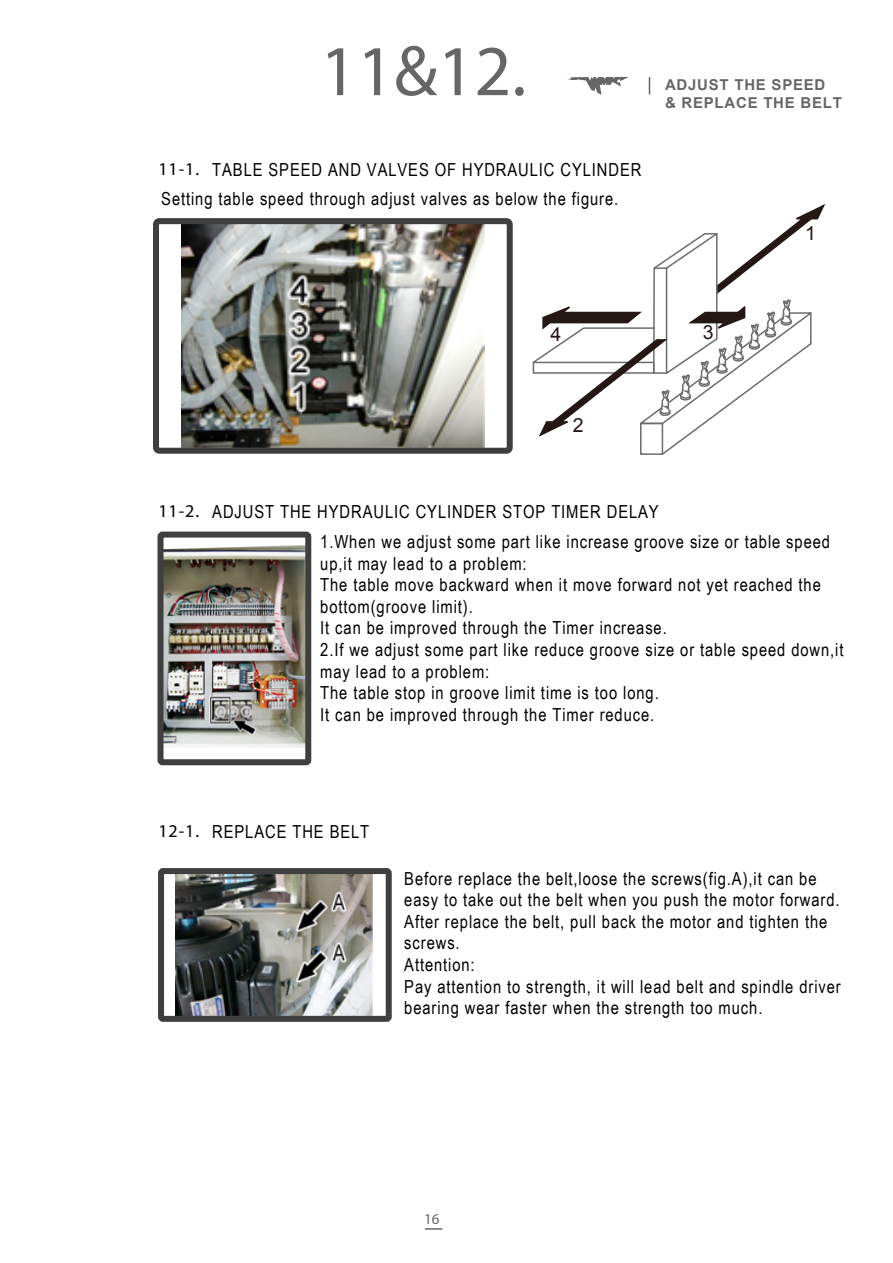
<style>
.page{position:relative;width:893px;height:1263px;background:#fff}
.page>*{position:absolute;margin:0;border:0;box-sizing:border-box;transform-origin:0 0}
.t1{font:72px "Lucida Sans";color:#666}
.t2{font:19.5px "Arial";color:#231815}
.t3{font:18px/21.6px "Arial Narrow";letter-spacing:.05em;color:#000}
.t4{font:18px "Lucida Sans";color:#000}
.t5{font:700 15px/18px "Arial";letter-spacing:.05em;color:#666}
.t6{font:15px "Lucida Sans";color:#666}
.s1{font-family:"Lucida Sans"}
</style>
<div class="page">
<img style="left:176px;top:875px;width:196px;height:140px">
<img style="left:165px;top:545px;width:139px;height:202px">
<img style="left:182px;top:225px;width:302px;height:222px">
<svg style="left:567px;top:77px;width:62px;height:18px"></svg>
<svg style="left:649px;top:78px;width:1px;height:16px"></svg>
<svg style="left:425px;top:1228px;width:17px;height:2px"></svg>
<div style="left:158px;top:532px;width:153px;height:233px;border:6px solid #3f3f3f;border-radius:2px"></div>
<div style="left:158px;top:868px;width:234px;height:154px;border:6px solid #3f3f3f;border-radius:2px"></div>
<div style="left:153px;top:218px;width:360px;height:236px;border:6px solid #3f3f3f;border-radius:3px"></div>
<svg style="left:532px;top:204px;width:294px;height:251px"></svg>
<h1 class="t1" style="left:320px;top:27px;width:208px">11&amp;12.</h1>
<p class="t4" style="left:159px;top:158px;width:42px">11-1.</p>
<p class="t3" style="left:212px;top:159px;width:431px">TABLE SPEED AND VALVES OF HYDRAULIC CYLINDER</p>
<p class="t3" style="left:161px;top:188px;width:458px">Setting table speed through adjust valves as below the figure.</p>
<p class="t5" style="left:665px;top:76px;width:178px">ADJUST THE SPEED<br>&amp; REPLACE THE BELT</p>
<p class="t2" style="left:805px;top:222px;width:12px">1</p>
<p class="t2" style="left:550px;top:323px;width:12px">4</p>
<p class="t2" style="left:573px;top:415px;width:12px">2</p>
<p class="t2" style="left:703px;top:321px;width:12px">3</p>
<p class="t3" style="left:159px;top:501px;width:502px"><span class="s1">11-2.</span> ADJUST THE HYDRAULIC CYLINDER STOP TIMER DELAY</p>
<p class="t3" style="left:320px;top:531px;width:525px">1.When we adjust some part like increase groove size or table speed up,it may lead to a problem:<br>The table move backward when it move forward not yet reached the bottom(groove limit).<br>It can be improved through the Timer increase.<br>2.If we adjust some part like reduce groove size or table speed down,it may lead to a problem:<br>The table stop in groove limit time is too long.<br>It can be improved through the Timer reduce.</p>
<p class="t3" style="left:159px;top:821px;width:212px"><span class="s1">12-1.</span> REPLACE THE BELT</p>
<p class="t3" style="left:404px;top:867px;width:438px">Before replace the belt,loose the screws(fig.A),it can be easy to take out the belt when you push the motor forward.<br>After replace the belt, pull back the motor and tighten the screws.<br>Attention:<br>Pay attention to strength, it will lead belt and spindle driver bearing wear faster when the strength too much.</p>
<p class="t6" style="left:424px;top:1210px;width:17px">16</p>
</div>
